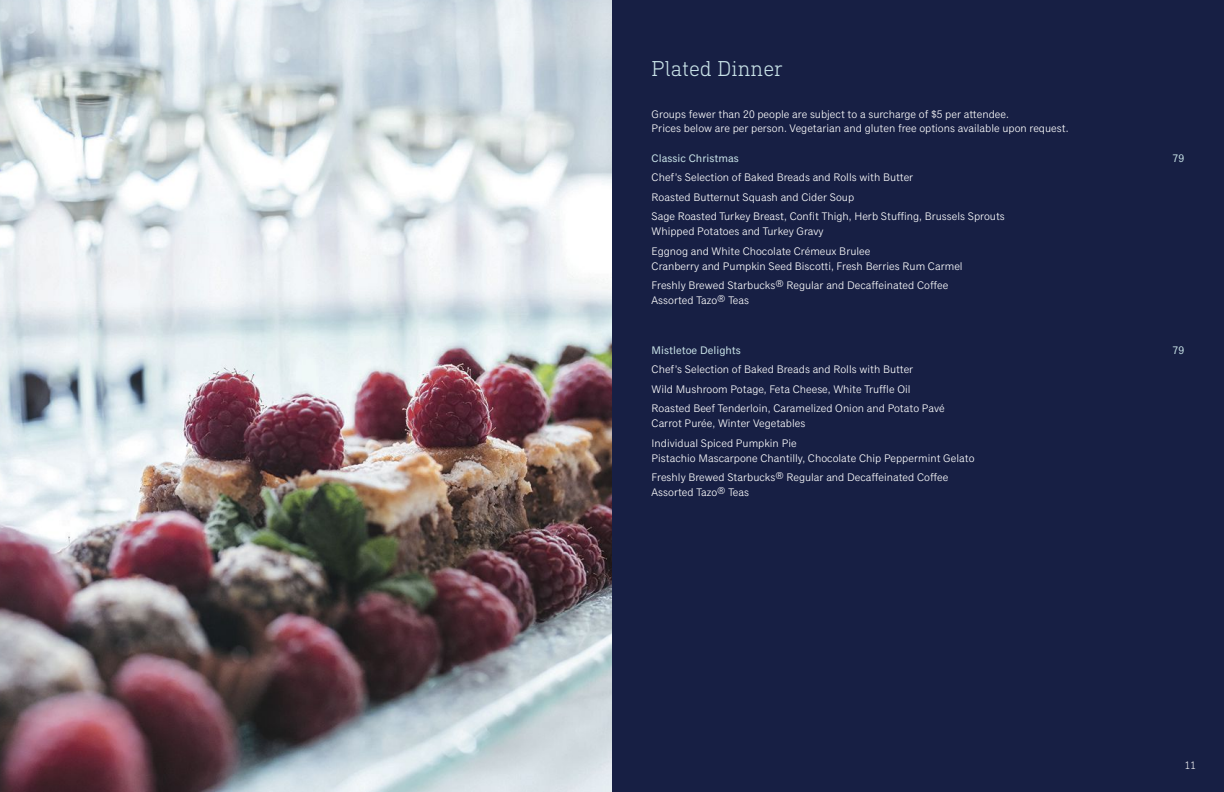
<style>
.page{position:relative;width:1224px;height:792px;background:#171f44}
.page>*{position:absolute;margin:0;border:0;box-sizing:border-box;transform-origin:0 0}
.t1{font:300 22px "DIN Next Slab Pro";color:#c8e2e7}
.t2{font:11px/19.5px "Classic Grotesque Std";color:#fff}
.t3{font:11px "Classic Grotesque Std";color:#c8e2e7}
.t4{font:300 11px "DIN Next Slab Pro";color:#fff}
</style>
<div class="page">
<img style="left:0;top:0;width:612px;height:792px">
<h1 class="t1" style="left:652px;top:56px;width:133px">Plated Dinner</h1>
<p class="t2" style="left:652px;top:108px;width:418px;line-height:14px">Groups fewer than 20 people are subject to a surcharge of $5 per attendee.<br>Prices below are per person. Vegetarian and gluten free options available upon request.</p>
<p class="t3" style="left:652px;top:154px;width:89px">Classic Christmas</p>
<p class="t3" style="left:1173px;top:154px;width:13px">79</p>
<p class="t2" style="left:652px;top:169px;width:355px">Chef’s Selection of Baked Breads and Rolls with Butter<br>Roasted Butternut Squash and Cider Soup<br>Sage Roasted Turkey Breast, Confit Thigh, Herb Stuffing, Brussels Sprouts</p>
<p class="t2" style="left:652px;top:223px;width:220px">Whipped Potatoes and Turkey Gravy<br>Eggnog and White Chocolate Crémeux Brulee</p>
<p class="t2" style="left:652px;top:257px;width:313px">Cranberry and Pumpkin Seed Biscotti, Fresh Berries Rum Carmel<br>Freshly Brewed Starbucks® Regular and Decaffeinated Coffee</p>
<p class="t2" style="left:652px;top:292px;width:99px">Assorted Tazo® Teas</p>
<p class="t3" style="left:652px;top:346px;width:91px">Mistletoe Delights</p>
<p class="t3" style="left:1173px;top:346px;width:13px">79</p>
<p class="t2" style="left:652px;top:361px;width:295px">Chef’s Selection of Baked Breads and Rolls with Butter<br>Wild Mushroom Potage, Feta Cheese, White Truffle Oil<br>Roasted Beef Tenderloin, Caramelized Onion and Potato Pavé</p>
<p class="t2" style="left:652px;top:415px;width:155px">Carrot Purée, Winter Vegetables<br>Individual Spiced Pumpkin Pie</p>
<p class="t2" style="left:652px;top:449px;width:325px">Pistachio Mascarpone Chantilly, Chocolate Chip Peppermint Gelato<br>Freshly Brewed Starbucks® Regular and Decaffeinated Coffee</p>
<p class="t2" style="left:652px;top:484px;width:99px">Assorted Tazo® Teas</p>
<p class="t4" style="left:1184px;top:759px;width:13px">11</p>
</div>
